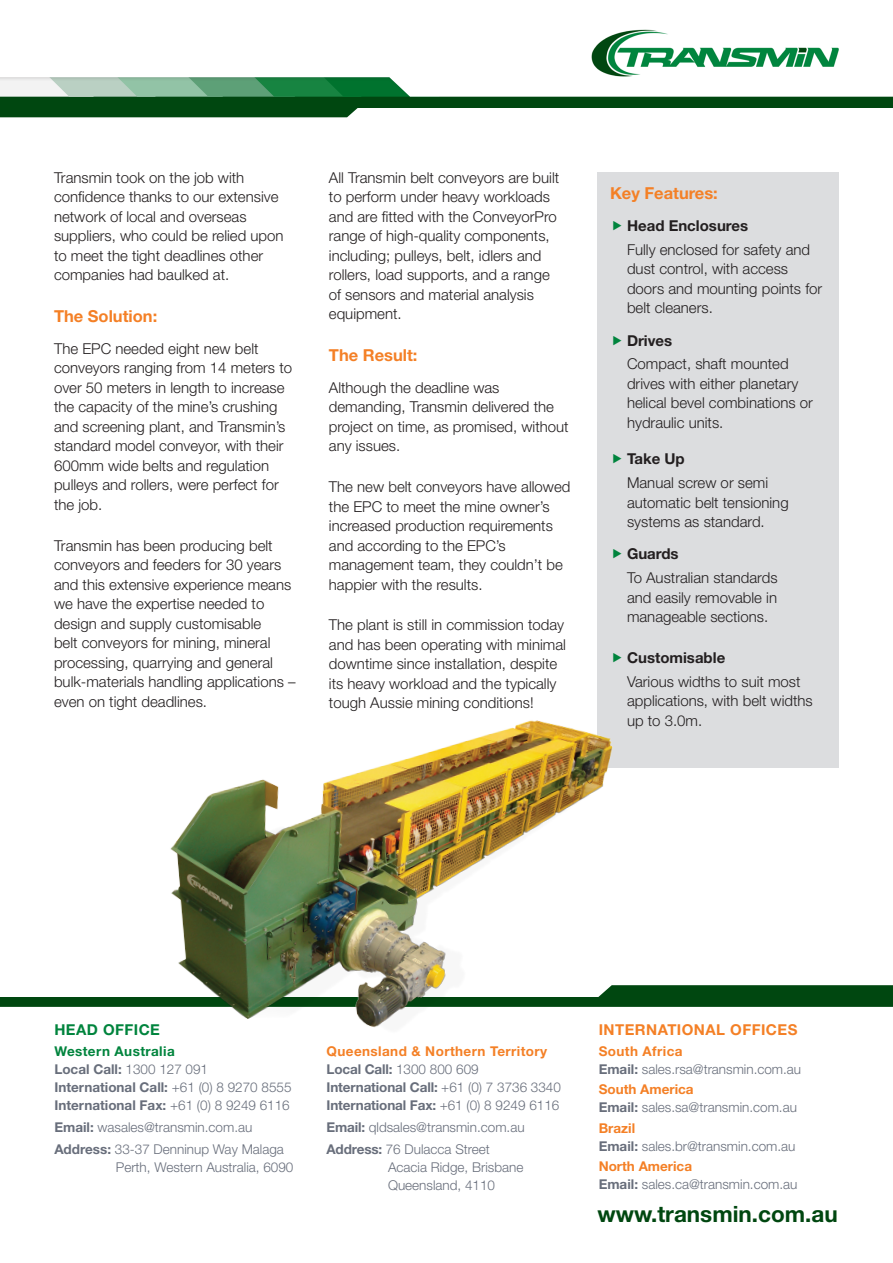
<style>
.page{position:relative;width:893px;height:1263px;background:#fff}
.page>*{position:absolute;margin:0;border:0;box-sizing:border-box;transform-origin:0 0}
.t1{font:700 22.5px "Helvetica Neue LT Std";color:#004710}
.t2{font:700 16.5px "Helvetica Neue LT Std";color:#f48026}
.t3{font:300 15px/19.5px "Helvetica Neue LT Std";color:#231f20}
.t4{font:700 15px "Helvetica Neue LT Std";color:#231f20}
.t5{font:700 15px "Helvetica Neue LT Std";letter-spacing:.03em;color:#f48026}
.t6{font:700 15px "Helvetica Neue LT Std";letter-spacing:.03em;color:#00843d}
.t7{font:300 13.5px/18px "Helvetica Neue LT Std";color:#686e7b}
.t8{font:700 13.5px/18px "Helvetica Neue LT Std";color:#686e7b}
.t9{font:700 13.5px "Helvetica Neue LT Std";color:#f48026}
.s1{color:#00843d}
.s2{font-weight:300}
.s3{font-weight:700}
.s4{color:#f48026}
.s5{font-weight:700;color:#f48026}
</style>
<div class="page">
<div style="left:597px;top:172px;width:242px;height:595px;background:#dcdddf"></div>
<div style="left:0;top:0;width:893px;height:107px;background:#004710"></div>
<svg style="left:0;top:107px;width:440px;height:10px"></svg>
<svg style="left:0;top:0;width:893px;height:97px;background:#eef5f1"></svg>
<img style="left:587px;top:25px;width:257px;height:58px">
<div style="left:0;top:997px;width:893px;height:10px;background:#004710"></div>
<svg style="left:639px;top:985px;width:254px;height:22px"></svg>
<img style="left:156px;top:720px;width:483px;height:308px">
<p class="t3" style="left:54px;top:168px;width:231px">Transmin took on the job with confidence thanks to our extensive network of local and overseas suppliers, who could be relied upon to meet the tight deadlines other companies had baulked at.</p>
<p class="t2" style="left:54px;top:305px;width:105px">The Solution:</p>
<p class="t3" style="left:54px;top:338px;width:240px">The EPC needed eight new belt conveyors ranging from 14 meters to over 50 meters in length to increase the capacity of the mine’s crushing and screening plant, and Transmin’s standard model conveyor, with their<br>600mm wide belts and regulation pulleys and rollers, were perfect for the job.</p>
<p class="t3" style="left:54px;top:535px;width:243px">Transmin has been producing belt conveyors and feeders for 30 years and this extensive experience means we have the expertise needed to design and supply customisable<br>belt conveyors for mining, mineral processing, quarrying and general bulk-materials handling applications – even on tight deadlines.</p>
<p class="t3" style="left:329px;top:168px;width:232px">All Transmin belt conveyors are built to perform under heavy workloads and are fitted with the ConveyorPro range of high-quality components, including; pulleys, belt, idlers and rollers, load supports, and a range of sensors and material analysis equipment.</p>
<p class="t2" style="left:329px;top:344px;width:90px">The Result:</p>
<p class="t3" style="left:329px;top:377px;width:241px">Although the deadline was demanding, Transmin delivered the project on time, as promised, without any issues.</p>
<p class="t3" style="left:329px;top:477px;width:243px">The new belt conveyors have allowed the EPC to meet the mine owner’s increased production requirements and according to the EPC’s management team, they couldn’t be happier with the results.</p>
<p class="t3" style="left:329px;top:615px;width:238px">The plant is still in commission today and has been operating with minimal downtime since installation, despite its heavy workload and the typically tough Aussie mining conditions!</p>
<p class="t2" style="left:610px;top:183px;width:109px">Key Features:</p>
<p class="t4" style="left:627px;top:216px;width:123px">Head Enclosures</p>
<p class="t3" style="left:627px;top:239px;width:197px">Fully enclosed for safety and dust control, with access doors and mounting points for belt cleaners.</p>
<p class="t4" style="left:627px;top:331px;width:47px">Drives</p>
<p class="t3" style="left:627px;top:354px;width:187px">Compact, shaft mounted drives with either planetary helical bevel combinations or hydraulic units.</p>
<p class="t4" style="left:627px;top:450px;width:59px">Take Up</p>
<p class="t3" style="left:627px;top:473px;width:163px">Manual screw or semi automatic belt tensioning systems as standard.</p>
<p class="t4" style="left:627px;top:545px;width:53px">Guards</p>
<p class="t3" style="left:627px;top:568px;width:152px;text-align:justify">To Australian standards and easily removable in manageable sections.</p>
<p class="t4" style="left:627px;top:648px;width:100px">Customisable</p>
<p class="t3" style="left:627px;top:671px;width:187px">Various widths to suit most applications, with belt widths up to 3.0m.</p>
<p class="t6" style="left:54px;top:1021px;width:107px">HEAD OFFICE</p>
<p class="t8" style="left:54px;top:1042px;width:239px"><span class="s1">Western Australia<br></span>Local Call: <span class="s2">1300 127 091<br></span>International Call: <span class="s2">+61 (0) 8 9270 8555<br></span>International Fax: <span class="s2">+61 (0) 8 9249 6116</span></p>
<p class="t7" style="left:54px;top:1118px;width:200px"><span class="s3">Email:</span> wasales@transmin.com.au</p>
<p class="t7" style="left:116px;top:1140px;width:179px;text-indent:-62px"><span class="s3">Address:</span> 33-37 Denninup Way Malaga<br>Perth, Western Australia, 6090</p>
<p class="t8" style="left:326px;top:1042px;width:236px"><span class="s4">Queensland &amp; Northern Territory </span>Local Call: <span class="s2">1300 800 609<br></span>International Call: <span class="s2">+61 (0) 7 3736 3340<br></span>International Fax: <span class="s2">+61 (0) 8 9249 6116</span></p>
<p class="t7" style="left:326px;top:1118px;width:200px"><span class="s3">Email:</span> qldsales@transmin.com.au</p>
<p class="t7" style="left:388px;top:1140px;width:137px;text-indent:-62px"><span class="s3">Address:</span> 76 Dulacca Street<br>Acacia Ridge, Brisbane<br>Queensland, 4110</p>
<p class="t5" style="left:599px;top:1021px;width:200px">INTERNATIONAL OFFICES</p>
<p class="t7" style="left:599px;top:1042px;width:204px"><span class="s5">South Africa<br></span><span class="s3">Email:</span> sales.rsa@transmin.com.au</p>
<p class="t9" style="left:599px;top:1081px;width:96px">South America</p>
<p class="t7" style="left:599px;top:1098px;width:200px"><span class="s3">Email:</span> sales.sa@transmin.com.au</p>
<p class="t9" style="left:599px;top:1120px;width:38px">Brazil</p>
<p class="t7" style="left:599px;top:1137px;width:198px"><span class="s3">Email:</span> sales.br@transmin.com.au</p>
<p class="t9" style="left:599px;top:1158px;width:95px">North America</p>
<p class="t7" style="left:599px;top:1175px;width:200px"><span class="s3">Email:</span> sales.ca@transmin.com.au</p>
<p class="t1" style="left:597px;top:1200px;width:242px">www.transmin.com.au</p>
</div>
